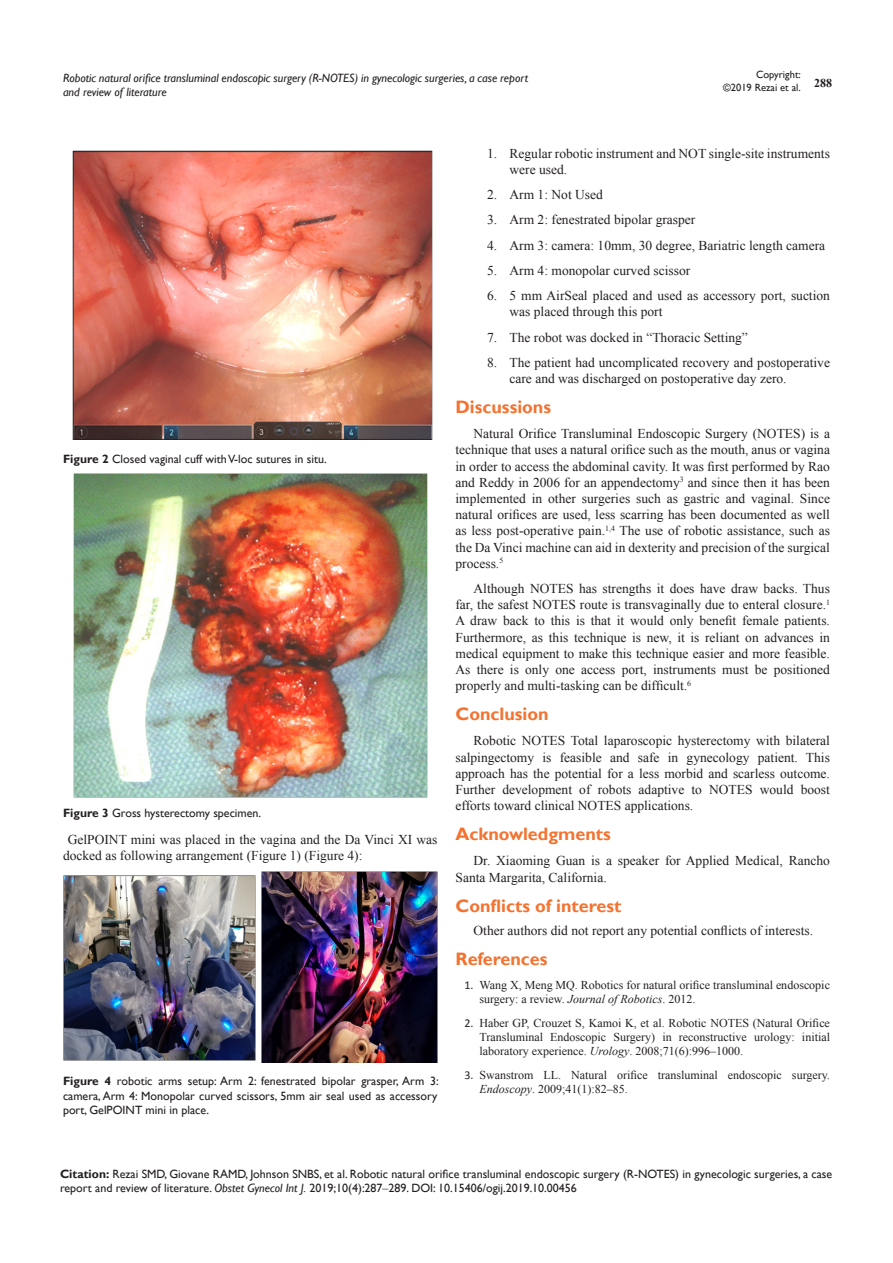
<style>
.page{position:relative;width:893px;height:1263px;background:#fff}
.page>*{position:absolute;margin:0;border:0;box-sizing:border-box;transform-origin:0 0}
.List_Paragraph{font:700 18px "Gill Sans";color:#f37331}
.t1{font:13.5px/16.2px "Times New Roman";color:#231f20}
.Citation{font:12px/14.4px "Gill Sans";color:#231f20}
.t2{font:12px/14.4px "Times New Roman";color:#231f20}
.t3{font:italic 12px/14.4px "Gill Sans";color:#231f20}
.t4{font:700 12px "Times New Roman";color:#231f20}
.t5{font:10.5px/12.6px "Gill Sans";color:#231f20;text-align:right}
.s1{font-weight:700}
.s2{font-family:"Calibri"}
.s3{font-style:italic}
.s4{font-family:"Times New Roman"}
</style>
<div class="page">
<img style="left:72px;top:150px;width:360px;height:290px">
<img style="left:73px;top:474px;width:354px;height:323px">
<img style="left:63px;top:875px;width:192px;height:185px">
<img style="left:262px;top:872px;width:175px;height:191px">
<p class="t5" style="left:723px;top:69px;width:79px">Copyright:<br>©2019 Rezai et al.</p>
<p class="t3" style="left:63px;top:71px;width:467px">Robotic natural orifice transluminal endoscopic surgery (R-NOTES) in gynecologic surgeries, a case report and review of literature</p>
<p class="t4" style="left:814px;top:75px;width:19px">288</p>
<p class="Citation" style="left:63px;top:451px;width:265px"><span class="s1">Figure 2</span> Closed vaginal cuff with V-loc sutures in situ.</p>
<p class="Citation" style="left:63px;top:806px;width:200px"><span class="s1">Figure 3</span> Gross hysterectomy specimen.</p>
<p class="t1" style="left:63px;top:831px;width:376px;text-indent:5px">GelPOINT mini was placed in the vagina and the Da Vinci XI was docked as following arrangement (Figure 1) (Figure 4):</p>
<p class="Citation" style="left:63px;top:1074px;width:377px;text-align:justify"><span class="s1">Figure 4</span> robotic arms setup: Arm 2: fenestrated bipolar grasper, Arm 3: camera, Arm 4: Monopolar curved scissors, 5mm air seal used as accessory port, GelPOINT mini in place.</p>
<p class="t1" style="left:509px;top:145px;width:322px;text-indent:-22px">1. Regular robotic instrument and NOT single-site instruments were used.</p>
<p class="t1" style="left:487px;top:186px;width:117px">2. Arm 1: Not Used</p>
<p class="t1" style="left:487px;top:212px;width:210px">3. Arm 2: fenestrated bipolar grasper</p>
<p class="t1" style="left:487px;top:237px;width:340px">4. Arm 3: camera: 10mm, 30 degree, Bariatric length camera</p>
<p class="t1" style="left:487px;top:262px;width:205px">5. Arm 4: monopolar curved scissor</p>
<p class="t1" style="left:509px;top:287px;width:322px;text-indent:-22px">6. 5 mm AirSeal placed and used as accessory port, suction was placed through this port</p>
<p class="t1" style="left:487px;top:329px;width:262px">7. The robot was docked in “Thoracic Setting”</p>
<p class="t1" style="left:509px;top:354px;width:322px;text-indent:-22px">8. The patient had uncomplicated recovery and postoperative care and was discharged on postoperative day zero.</p>
<p class="List_Paragraph" style="left:455px;top:396px;width:97px">Discussions</p>
<p class="t1" style="left:455px;top:425px;width:376px;text-align:justify;text-indent:18px">Natural Orifice Transluminal Endoscopic Surgery (NOTES) is a technique that uses a natural orifice such as the mouth, anus or vagina in order to access the abdominal cavity. It was first performed by Rao and Reddy in 2006 for an appendectomy<sup>3</sup> and since then it has been implemented in other surgeries such as gastric and vaginal. Since natural orifices are used, less scarring has been documented as well as less post-operative pain.<sup>1,4</sup> The use of robotic assistance, such as the Da Vinci machine can aid in dexterity and precision of the surgical process.<sup>5</sup></p>
<p class="t1" style="left:455px;top:580px;width:376px;text-align:justify;text-indent:18px">Although NOTES has strengths it does have draw backs. Thus far, the safest NOTES route is transvaginally due to enteral closure.<sup>1<br></sup>A draw back to this is that it would only benefit female patients.<br>Furthermore, as this technique is new, it is reliant on advances in medical equipment to make this technique easier and more feasible.<br>As there is only one access port, instruments must be positioned properly and multi-tasking can be difficult.<sup>6</sup></p>
<p class="List_Paragraph" style="left:455px;top:703px;width:95px">Conclusion</p>
<p class="t1" style="left:455px;top:732px;width:376px;text-align:justify;text-indent:18px">Robotic NOTES Total laparoscopic hysterectomy with bilateral salpingectomy is feasible and safe in gynecology patient. This approach has the potential for a less morbid and scarless outcome.<br>Further development of robots adaptive to NOTES would boost efforts toward clinical NOTES applications.</p>
<p class="List_Paragraph" style="left:455px;top:823px;width:157px">Acknowledgments</p>
<p class="t1" style="left:455px;top:852px;width:376px;text-indent:18px">Dr. Xiaoming Guan is a speaker for Applied Medical, Rancho<br>Santa Margarita, California.</p>
<p class="List_Paragraph" style="left:455px;top:895px;width:168px">Conflicts of interest</p>
<p class="t1" style="left:473px;top:922px;width:341px">Other authors did not report any potential conflicts of interests.</p>
<p class="List_Paragraph" style="left:455px;top:948px;width:94px">References</p>
<p class="t2" style="left:479px;top:977px;width:352px;text-indent:-15px"><span class="s2">1.</span> Wang X, Meng MQ. Robotics for natural orifice transluminal endoscopic surgery: a review. <span class="s3">Journal of Robotics</span>. 2012.</p>
<p class="t2" style="left:479px;top:1015px;width:352px;text-align:justify;text-indent:-15px"><span class="s2">2.</span> Haber GP, Crouzet S, Kamoi K, et al. Robotic NOTES (Natural Orifice Transluminal Endoscopic Surgery) in reconstructive urology: initial laboratory experience. <span class="s3">Urology</span>. 2008;71(6):996–1000.</p>
<p class="t2" style="left:479px;top:1067px;width:352px;text-indent:-15px"><span class="s2">3.</span> Swanstrom LL. Natural orifice transluminal endoscopic surgery.<br><span class="s3">Endoscopy</span>. 2009;41(1):82–85.</p>
<p class="Citation" style="left:60px;top:1167px;width:774px"><span class="s1">Citation:</span> Rezai SMD, Giovane RAMD, Johnson SNBS, et al. Robotic natural orifice transluminal endoscopic surgery (R-NOTES) in gynecologic surgeries, a case report and review of literature. <span class="s3">Obstet Gynecol Int J.</span> 2019;10(4):287<span class="s4">‒</span>289. DOI: 10.15406/ogij.2019.10.00456</p>
</div>
